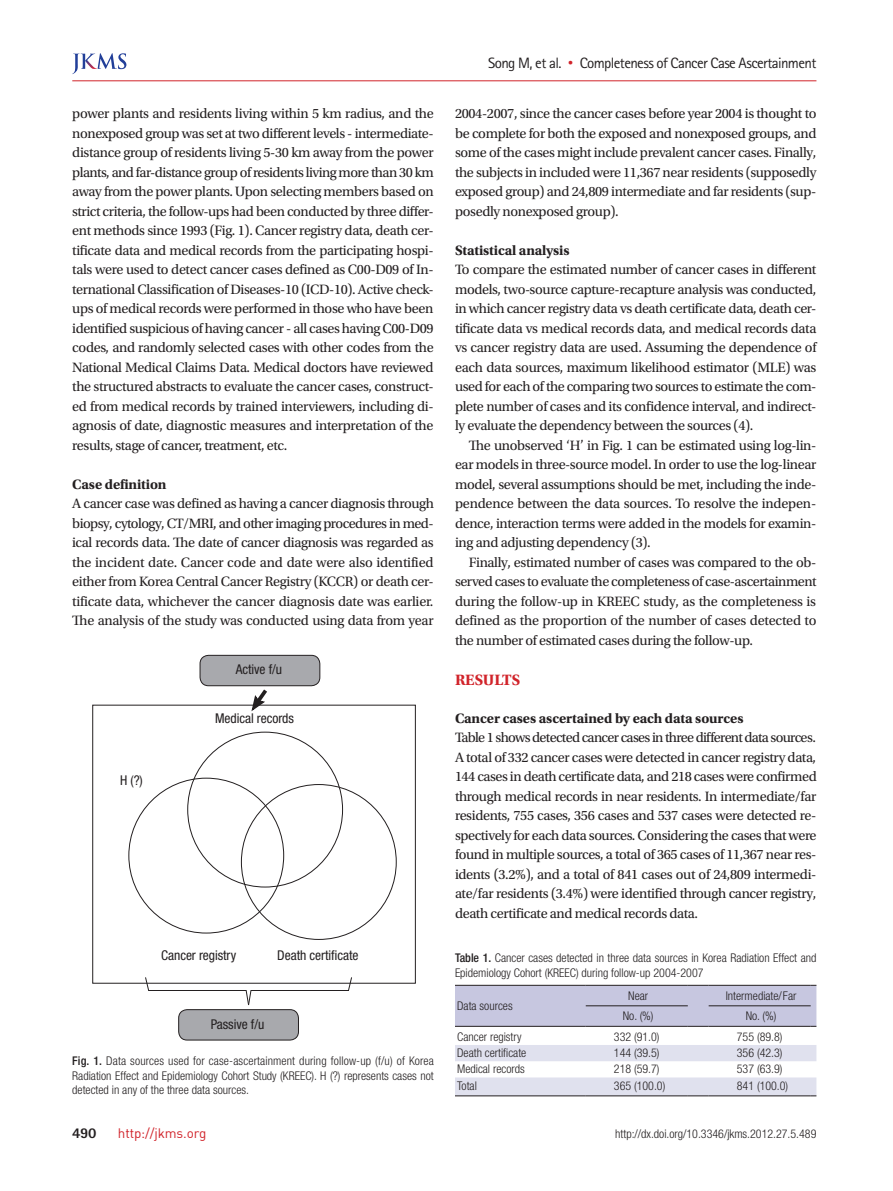
<style>
.page{position:relative;width:893px;height:1191px;background:#fff}
.page>*{position:absolute;margin:0;border:0;box-sizing:border-box;transform-origin:0 0}
.t1{font:700 15.75px "Utopia Std";letter-spacing:-.01em;color:#d1232a}
.t2{font:15px "Rotis Sans Serif Std";letter-spacing:-.04em;color:#231f20}
.t3{font:800 15px "Rotis Sans Serif Std";color:#231f20}
.t4{font:14.25px/19.5px "Utopia Std";letter-spacing:-.025em;color:#231f20;text-align:justify}
.t5{font:700 14.25px "Utopia Std";letter-spacing:-.01em;color:#231f20}
.t6{font:condensed 13.5px "Helvetica Neue LT Std";letter-spacing:-.005em;color:#231f20}
.t7{font:13.5px "Dinreg";letter-spacing:-.01em;color:#d1232a}
.t8{font:300 condensed 12px/14.4px "Helvetica Neue LT Std";color:#231f20}
.s1{font-weight:500}
.s2{font-family:"Dotum";color:#d1232a}
</style>
<div class="page">
<hr style="left:72px;top:80px;width:744px;height:1px;background:#d1232a">
<svg style="left:72px;top:53px;width:54px;height:21px"></svg>
<svg style="left:455px;top:985px;width:361px;height:42px;background:#bdbdd5"></svg>
<svg style="left:455px;top:1045px;width:361px;height:51px"></svg>
<div style="left:92px;top:705px;width:324px;height:278px;border:1px solid #231f20"></div>
<div style="left:200px;top:655px;width:120px;height:30px;background:#a8a9ad;border-radius:9px"></div>
<div style="left:200px;top:655px;width:120px;height:31px;border:1px solid #231f20;border-radius:9px"></div>
<div style="left:179px;top:1009px;width:119px;height:31px;background:#a8a9ad;border-radius:9px"></div>
<div style="left:178px;top:1009px;width:121px;height:31px;border:1px solid #231f20;border-radius:9px"></div>
<svg style="left:250px;top:685px;width:21px;height:26px"></svg>
<svg style="left:145px;top:977px;width:207px;height:29px"></svg>
<p class="t4" style="left:72px;top:104px;width:363px">power plants and residents living within 5 km radius, and the nonexposed group was set at two different levels - intermediate&shy;distance group of residents living 5-30 km away from the power plants, and far-distance group of residents living more than 30 km away from the power plants. Upon selecting members based on strict criteria, the follow-ups had been conducted by three differ&shy;ent methods since 1993 (Fig. 1). Cancer registry data, death cer&shy;tificate data and medical records from the participating hospi&shy;tals were used to detect cancer cases defined as C00-D09 of In&shy;ternational Classification of Diseases-10 (ICD-10). Active check&shy;ups of medical records were performed in those who have been identified suspicious of having cancer - all cases having C00-D09 codes, and randomly selected cases with other codes from the National Medical Claims Data. Medical doctors have reviewed the structured abstracts to evaluate the cancer cases, construct&shy;ed from medical records by trained interviewers, including di&shy;agnosis of date, diagnostic measures and interpretation of the results, stage of cancer, treatment, etc.</p>
<p class="t5" style="left:72px;top:476px;width:96px">Case definition</p>
<p class="t4" style="left:72px;top:494px;width:363px">A cancer case was defined as having a cancer diagnosis through biopsy, cytology, CT/MRI, and other imaging procedures in med&shy;ical records data. The date of cancer diagnosis was regarded as the incident date. Cancer code and date were also identified either from Korea Central Cancer Registry (KCCR) or death cer&shy;tificate data, whichever the cancer diagnosis date was earlier.<br>The analysis of the study was conducted using data from year</p>
<p class="t6" style="left:236px;top:662px;width:48px">Active f/u</p>
<p class="t6" style="left:120px;top:772px;width:24px">H (?)</p>
<p class="t6" style="left:215px;top:710px;width:80px">Medical records</p>
<p class="t6" style="left:161px;top:947px;width:76px">Cancer registry</p>
<p class="t6" style="left:277px;top:947px;width:83px">Death certificate</p>
<p class="t6" style="left:211px;top:1016px;width:55px">Passive f/u</p>
<p class="t8" style="left:72px;top:1053px;width:363px;text-align:justify"><span class="s1">Fig. 1.</span> Data sources used for case-ascertainment during follow-up (f/u) of Korea Radiation Effect and Epidemiology Cohort Study (KREEC). H (?) represents cases not detected in any of the three data sources.</p>
<p class="t2" style="left:488px;top:54px;width:330px">Song M, et al. <span class="s2">•</span> Completeness of Cancer Case Ascertainment</p>
<p class="t4" style="left:455px;top:104px;width:363px">2004-2007, since the cancer cases before year 2004 is thought to be complete for both the exposed and nonexposed groups, and some of the cases might include prevalent cancer cases. Finally, the subjects in included were 11,367 near residents (supposedly exposed group) and 24,809 intermediate and far residents (sup&shy;posedly nonexposed group).</p>
<p class="t5" style="left:455px;top:242px;width:116px">Statistical analysis</p>
<p class="t4" style="left:455px;top:260px;width:363px">To compare the estimated number of cancer cases in different models, two-source capture-recapture analysis was conducted, in which cancer registry data vs death certificate data, death cer&shy;tificate data vs medical records data, and medical records data vs cancer registry data are used. Assuming the dependence of each data sources, maximum likelihood estimator (MLE) was used for each of the comparing two sources to estimate the com&shy;plete number of cases and its confidence interval, and indirect&shy;ly evaluate the dependency between the sources (4).</p>
<p class="t4" style="left:455px;top:435px;width:363px;text-indent:14px">The unobserved ‘H’ in Fig. 1 can be estimated using log-lin&shy;ear models in three-source model. In order to use the log-linear model, several assumptions should be met, including the inde&shy;pendence between the data sources. To resolve the indepen&shy;dence, interaction terms were added in the models for examin&shy;ing and adjusting dependency (3).</p>
<p class="t4" style="left:455px;top:552px;width:363px;text-indent:14px">Finally, estimated number of cases was compared to the ob&shy;served cases to evaluate the completeness of case-ascertainment during the follow-up in KREEC study, as the completeness is defined as the proportion of the number of cases detected to the number of estimated cases during the follow-up.</p>
<p class="t1" style="left:455px;top:670px;width:67px">RESULTS</p>
<p class="t5" style="left:455px;top:710px;width:290px">Cancer cases ascertained by each data sources</p>
<p class="t4" style="left:455px;top:728px;width:363px">Table 1 shows detected cancer cases in three different data sources.<br>A total of 332 cancer cases were detected in cancer registry data, 144 cases in death certificate data, and 218 cases were confirmed through medical records in near residents. In intermediate/far residents, 755 cases, 356 cases and 537 cases were detected re&shy;spectively for each data sources. Considering the cases that were found in multiple sources, a total of 365 cases of 11,367 near res&shy;idents (3.2%), and a total of 841 cases out of 24,809 intermedi&shy;ate/far residents (3.4%) were identified through cancer registry, death certificate and medical records data.</p>
<p class="t8" style="left:455px;top:950px;width:363px"><span class="s1">Table 1.</span> Cancer cases detected in three data sources in Korea Radiation Effect and<br>Epidemiology Cohort (KREEC) during follow-up 2004-2007</p>
<p class="t8" style="left:457px;top:998px;width:57px">Data sources</p>
<p class="t8" style="left:628px;top:988px;width:22px">Near</p>
<p class="t8" style="left:726px;top:988px;width:72px">Intermediate/Far</p>
<p class="t8" style="left:623px;top:1008px;width:32px">No. (%)</p>
<p class="t8" style="left:746px;top:1008px;width:32px">No. (%)</p>
<p class="t8" style="left:457px;top:1029px;width:66px">Cancer registry</p>
<p class="t8" style="left:614px;top:1029px;width:47px">332 (91.0)</p>
<p class="t8" style="left:737px;top:1029px;width:47px">755 (89.8)</p>
<p class="t8" style="left:457px;top:1045px;width:71px">Death certificate</p>
<p class="t8" style="left:614px;top:1045px;width:47px">144 (39.5)</p>
<p class="t8" style="left:737px;top:1045px;width:47px">356 (42.3)</p>
<p class="t8" style="left:457px;top:1061px;width:69px">Medical records</p>
<p class="t8" style="left:614px;top:1061px;width:47px">218 (59.7)</p>
<p class="t8" style="left:737px;top:1061px;width:47px">537 (63.9)</p>
<p class="t8" style="left:457px;top:1078px;width:21px">Total</p>
<p class="t8" style="left:614px;top:1078px;width:53px">365 (100.0)</p>
<p class="t8" style="left:737px;top:1078px;width:53px">841 (100.0)</p>
<p class="t3" style="left:72px;top:1123px;width:26px">490</p>
<p class="t7" style="left:118px;top:1124px;width:90px">http://jkms.org</p>
<p class="t8" style="left:615px;top:1126px;width:203px">http://dx.doi.org/10.3346/jkms.2012.27.5.489</p>
</div>
